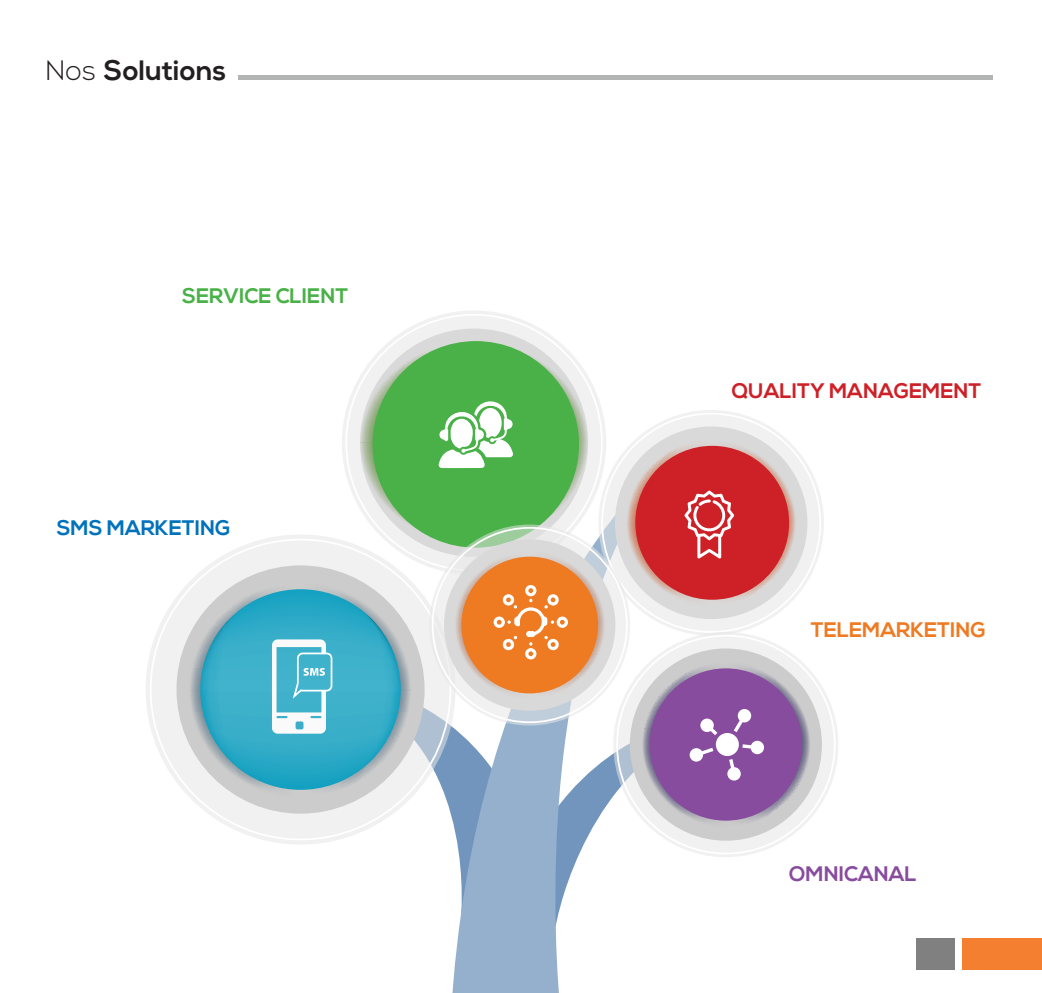
<style>
.page{position:relative;width:1042px;height:993px;background:#fff}
.page>*{position:absolute;margin:0;border:0;box-sizing:border-box;transform-origin:0 0}
.t1{font:700 28px "Nexa";color:#231f20}
.t2{font:700 21px "Nexa";color:#ce2027}
.t3{font:700 21px "Nexa";color:#ee7a22}
.t4{font:700 21px "Nexa";color:#49b148}
.t5{font:700 21px "Nexa";color:#0072bc}
.t6{font:700 21px "Nexa";color:#884c9e}
.s1{font-weight:300}
</style>
<div class="page">
<div style="left:239px;top:75px;width:754px;height:5px;background:#b3b4b4"></div>
<div style="left:452px;top:926px;width:107px;height:66px;background:#95b0cd"></div>
<svg style="left:389px;top:314px;width:170px;height:28px;fill:#f1f1f1"></svg>
<svg style="left:811px;top:472px;width:10px;height:102px"></svg>
<svg style="left:150px;top:583px;width:39px;height:213px;fill:#f1f1f1"></svg>
<svg style="left:811px;top:672px;width:24px;height:145px;fill:#f1f1f1"></svg>
<svg style="left:189px;top:342px;width:622px;height:584px"></svg>
<div style="left:962px;top:937px;width:80px;height:32px;background:#f57f30"></div>
<div style="left:916px;top:937px;width:38px;height:32px;background:#808080"></div>
<h1 class="t1" style="left:46px;top:54px;width:182px"><span class="s1">Nos</span> Solutions</h1>
<p class="t4" style="left:182px;top:283px;width:167px">SERVICE CLIENT</p>
<p class="t5" style="left:57px;top:515px;width:175px">SMS MARKETING</p>
<p class="t2" style="left:732px;top:378px;width:251px">QUALITY MANAGEMENT</p>
<p class="t3" style="left:811px;top:617px;width:176px">TELEMARKETING</p>
<p class="t6" style="left:789px;top:860px;width:129px">OMNICANAL</p>
</div>
